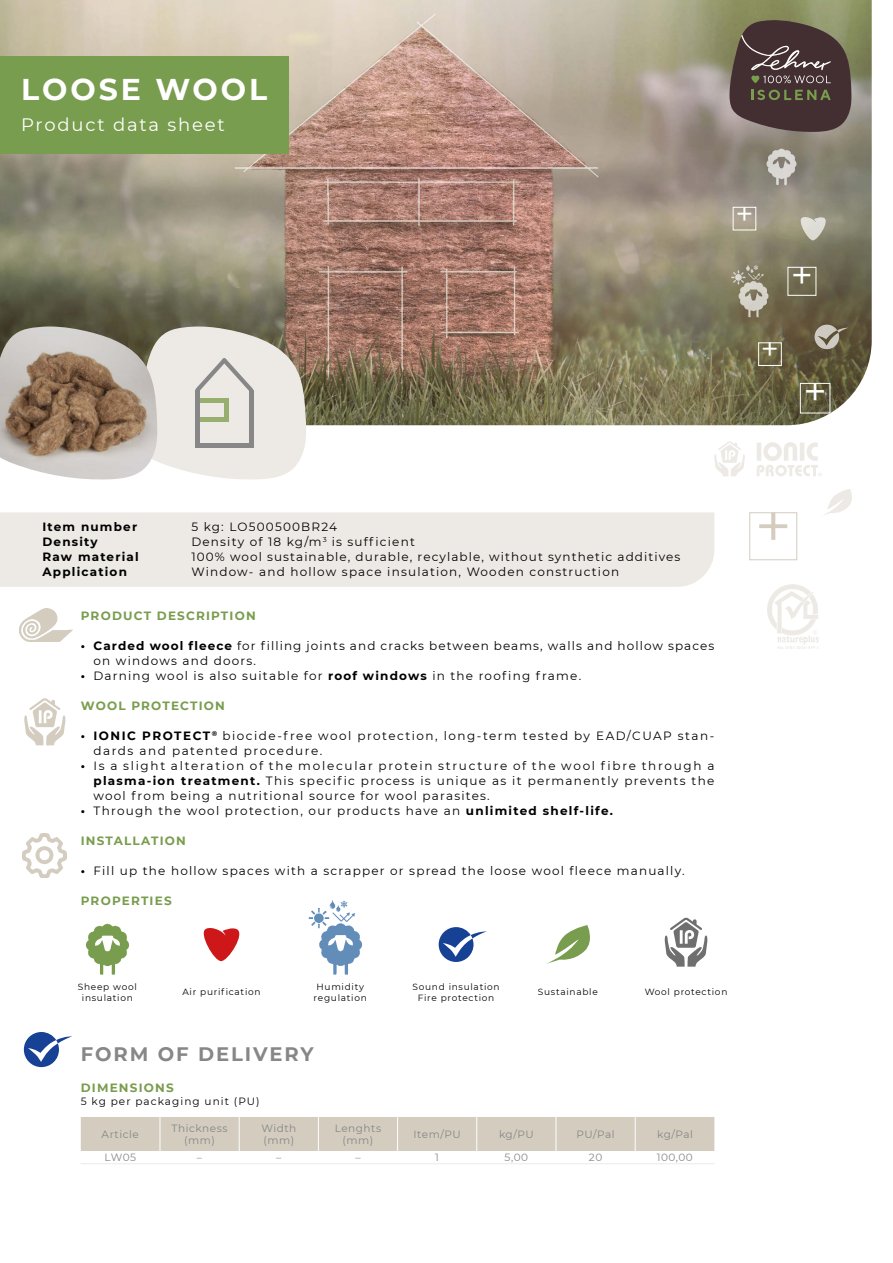
<style>
.page{position:relative;width:893px;height:1263px;background:#fff}
.page>*{position:absolute;margin:0;border:0;box-sizing:border-box;transform-origin:0 0}
.t1{font:64.35px "Montserrat";color:#d3ccbf}
.t2{font:40.95px "Montserrat";color:#fff}
.t3{font:38.7px "Montserrat";color:#fff}
.t4{font:31.5px "Montserrat";color:#fff}
.t5{font:700 30px "Montserrat";letter-spacing:.1em;color:#fff}
.t6{font:700 19.5px "Montserrat";letter-spacing:.1em;color:#878787}
.t7{font:18px "Montserrat";letter-spacing:.1em;color:#fff}
.t8{font:12px/15px "Montserrat";letter-spacing:.1em;color:#000}
.t9{font:12px/15px "Montserrat";letter-spacing:.125em;color:#000}
.t10{font:700 12px "Montserrat";letter-spacing:.1em;color:#799d4e}
.t11{font:700 12px "Montserrat";letter-spacing:.1em;color:#000}
.t12{font:10.5px/12.8px "Montserrat";letter-spacing:.05em;color:#878787;text-align:center}
.t13{font:10.5px "Montserrat";letter-spacing:.1em;color:#000}
.t14{font:9px/11.2px "Montserrat";letter-spacing:.08em;color:#000;text-align:center}
.s1{font-weight:700}
</style>
<div class="page">
<img style="left:0;top:0;width:872px;height:425px">
<svg style="left:729px;top:20px;width:122px;height:112px;background:#594a44"></svg>
<img style="left:767px;top:584px;width:52px;height:64px">
<div style="left:749px;top:512px;width:48px;height:48px;border:1px solid #d3ccbf"></div>
<svg style="left:714px;top:441px;width:31px;height:35px"></svg>
<svg style="left:757px;top:442px;width:65px;height:34px"></svg>
<svg style="left:824px;top:489px;width:28px;height:26px"></svg>
<div style="left:733px;top:207px;width:23px;height:23px;border:1px solid #fff"></div>
<div style="left:788px;top:267px;width:28px;height:29px;border:1px solid #fff"></div>
<div style="left:758px;top:342px;width:24px;height:24px;border:1px solid #fff"></div>
<div style="left:800px;top:383px;width:30px;height:30px;border:1px solid #fff"></div>
<svg style="left:815px;top:325px;width:33px;height:24px"></svg>
<svg style="left:797px;top:216px;width:33px;height:24px"></svg>
<img style="left:731px;top:264px;width:38px;height:54px">
<img style="left:766px;top:149px;width:31px;height:37px">
<svg style="left:136px;top:324px;width:171px;height:156px;background:#dbd8d0"></svg>
<img style="left:0;top:326px;width:158px;height:154px">
<div style="left:0;top:56px;width:289px;height:98px;background:#799d4e"></div>
<div style="left:81px;top:1117px;width:633px;height:34px;background:#d3ccbf"></div>
<hr style="left:81px;top:1163px;width:79px;height:1px;background:#edeae5">
<hr style="left:160px;top:1163px;width:79px;height:1px;background:#edeae5">
<hr style="left:239px;top:1163px;width:79px;height:1px;background:#edeae5">
<hr style="left:318px;top:1163px;width:80px;height:1px;background:#edeae5">
<hr style="left:398px;top:1163px;width:79px;height:1px;background:#edeae5">
<hr style="left:477px;top:1163px;width:79px;height:1px;background:#edeae5">
<hr style="left:556px;top:1163px;width:79px;height:1px;background:#edeae5">
<hr style="left:635px;top:1163px;width:79px;height:1px;background:#edeae5">
<svg style="left:24px;top:1032px;width:48px;height:35px"></svg>
<svg style="left:24px;top:698px;width:42px;height:47px"></svg>
<img style="left:19px;top:608px;width:54px;height:34px">
<img style="left:23px;top:833px;width:44px;height:44px">
<img style="left:86px;top:923px;width:43px;height:52px">
<svg style="left:203px;top:928px;width:37px;height:33px"></svg>
<img style="left:308px;top:900px;width:54px;height:75px">
<svg style="left:439px;top:927px;width:48px;height:35px"></svg>
<svg style="left:546px;top:925px;width:44px;height:39px"></svg>
<svg style="left:664px;top:917px;width:44px;height:50px"></svg>
<div style="left:0;top:512px;width:714px;height:75px;background:#edeae5"></div>
<h3 class="t5" style="left:21px;top:68px;width:248px">LOOSE WOOL</h3>
<h3 class="t7" style="left:21px;top:112px;width:205px">Product data sheet</h3>
<h3 class="t4" style="left:735px;top:192px;width:20px">+</h3>
<h3 class="t3" style="left:791px;top:248px;width:24px">+</h3>
<h3 class="t4" style="left:761px;top:327px;width:20px">+</h3>
<h2 class="t2" style="left:803px;top:363px;width:25px">+</h2>
<p class="t11" style="left:43px;top:518px;width:96px">Item number</p>
<p class="t8" style="left:191px;top:519px;width:147px">5 kg: LO500500BR24</p>
<p class="t11" style="left:43px;top:533px;width:57px">Density</p>
<p class="t8" style="left:191px;top:534px;width:225px">Density of 18 kg/m<sup>3</sup> is sufficient</p>
<p class="t11" style="left:43px;top:548px;width:98px">Raw material</p>
<p class="t8" style="left:191px;top:549px;width:490px">100% wool sustainable, durable, recylable, without synthetic additives</p>
<p class="t11" style="left:43px;top:563px;width:86px">Application</p>
<p class="t8" style="left:191px;top:564px;width:429px">Window- and hollow space insulation, Wooden construction</p>
<p class="t10" style="left:81px;top:607px;width:176px">PRODUCT DESCRIPTION</p>
<p class="t8" style="left:94px;top:638px;width:622px;text-indent:-13px"><span class="s1">• Carded wool fleece</span> for filling joints and cracks between beams, walls and hollow spaces on windows and doors.</p>
<p class="t8" style="left:81px;top:668px;width:502px"><span class="s1">•</span> Darning wool is also suitable for <span class="s1">roof windows</span> in the roofing frame.</p>
<p class="t10" style="left:81px;top:697px;width:146px">WOOL PROTECTION</p>
<p class="t9" style="left:94px;top:728px;width:622px;text-indent:-13px"><span class="s1">• IONIC PROTECT</span><sup>®</sup> biocide-free wool protection, long-term tested by EAD/CUAP stan&shy;dards and patented procedure.</p>
<p class="t8" style="left:94px;top:758px;width:622px;text-align:justify;text-indent:-13px"><span class="s1">•</span> Is a slight alteration of the molecular protein structure of the wool fibre through a <span class="s1">plasma-ion treatment.</span> This specific process is unique as it permanently prevents the wool from being a nutritional source for wool parasites.</p>
<p class="t8" style="left:81px;top:803px;width:534px"><span class="s1">•</span> Through the wool protection, our products have an <span class="s1">unlimited shelf-life.</span></p>
<p class="t10" style="left:81px;top:832px;width:107px">INSTALLATION</p>
<p class="t8" style="left:81px;top:863px;width:605px"><span class="s1">•</span> Fill up the hollow spaces with a scrapper or spread the loose wool fleece manually.</p>
<p class="t10" style="left:81px;top:892px;width:92px">PROPERTIES</p>
<p class="t14" style="left:78px;top:980px;width:60px">Sheep wool insulation</p>
<p class="t14" style="left:182px;top:985px;width:80px">Air purification</p>
<p class="t14" style="left:314px;top:980px;width:55px">Humidity regulation</p>
<p class="t14" style="left:412px;top:980px;width:89px">Sound insulation<br>Fire protection</p>
<p class="t14" style="left:538px;top:985px;width:61px">Sustainable</p>
<p class="t14" style="left:645px;top:985px;width:84px">Wool protection</p>
<h3 class="t6" style="left:81px;top:1040px;width:234px">FORM OF DELIVERY</h3>
<p class="t10" style="left:81px;top:1079px;width:94px">DIMENSIONS</p>
<p class="t13" style="left:81px;top:1094px;width:180px">5 kg per packaging unit (PU)</p>
<p class="t12" style="left:102px;top:1127px;width:39px">Article</p>
<p class="t12" style="left:172px;top:1121px;width:57px">Thickness (mm)</p>
<p class="t12" style="left:261px;top:1121px;width:36px;text-align:left">Width (mm)</p>
<p class="t12" style="left:335px;top:1121px;width:48px">Lenghts (mm)</p>
<p class="t12" style="left:414px;top:1127px;width:49px">Item/PU</p>
<p class="t12" style="left:499px;top:1127px;width:36px">kg/PU</p>
<p class="t12" style="left:576px;top:1127px;width:40px">PU/Pal</p>
<p class="t12" style="left:657px;top:1127px;width:37px">kg/Pal</p>
<p class="t12" style="left:105px;top:1150px;width:33px">LW05</p>
<p class="t12" style="left:197px;top:1150px;width:7px">–</p>
<p class="t12" style="left:276px;top:1150px;width:7px">–</p>
<p class="t12" style="left:355px;top:1150px;width:7px">–</p>
<p class="t12" style="left:435px;top:1150px;width:5px">1</p>
<p class="t12" style="left:505px;top:1150px;width:25px">5,00</p>
<p class="t12" style="left:589px;top:1150px;width:15px">20</p>
<p class="t12" style="left:657px;top:1150px;width:38px">100,00</p>
<h1 class="t1" style="left:755px;top:482px;width:39px">+</h1>
</div>
